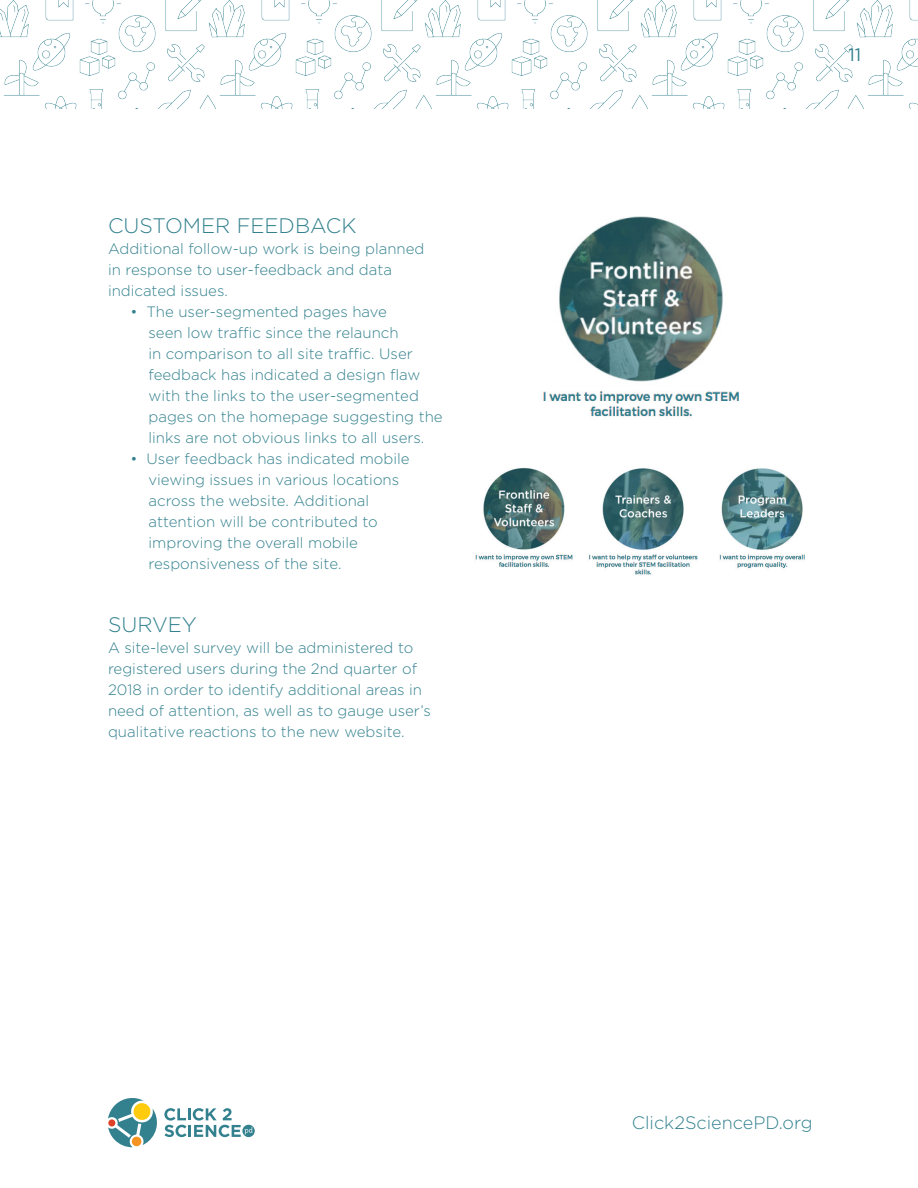
<style>
.page{position:relative;width:918px;height:1188px;background:#fff}
.page>*{position:absolute;margin:0;border:0;box-sizing:border-box;transform-origin:0 0}
.t1{font:300 21px "Gotham";color:#33818e}
.t2{font:300 18px "Gotham";color:#33818e}
.t3{font:18px "Gotham";color:#33818e}
.t4{font:300 15px/21px "Gotham";color:#33818e}
</style>
<div class="page">
<img style="left:0;top:0;width:918px;height:108px">
<svg style="left:108px;top:1098px;width:147px;height:49px"></svg>
<img style="left:543px;top:216px;width:196px;height:202px">
<img style="left:475px;top:468px;width:330px;height:107px">
<p class="t1" style="left:108px;top:212px;width:250px">CUSTOMER FEEDBACK</p>
<p class="t4" style="left:108px;top:238px;width:318px">Additional follow-up work is being planned in response to user-feedback and data indicated issues.</p>
<p class="t4" style="left:130px;top:301px;width:258px">• The user-segmented pages have</p>
<p class="t4" style="left:148px;top:322px;width:252px">seen low traffic since the relaunch</p>
<p class="t4" style="left:148px;top:343px;width:266px">in comparison to all site traffic. User</p>
<p class="t4" style="left:148px;top:364px;width:273px">feedback has indicated a design flaw</p>
<p class="t4" style="left:148px;top:385px;width:272px">with the links to the user-segmented</p>
<p class="t4" style="left:148px;top:406px;width:296px">pages on the homepage suggesting the</p>
<p class="t4" style="left:148px;top:427px;width:277px">links are not obvious links to all users.</p>
<p class="t4" style="left:130px;top:448px;width:281px">• User feedback has indicated mobile</p>
<p class="t4" style="left:148px;top:469px;width:252px">viewing issues in various locations</p>
<p class="t4" style="left:148px;top:490px;width:222px">across the website. Additional</p>
<p class="t4" style="left:148px;top:511px;width:231px">attention will be contributed to</p>
<p class="t4" style="left:148px;top:532px;width:211px">improving the overall mobile</p>
<p class="t4" style="left:148px;top:553px;width:194px">responsiveness of the site.</p>
<p class="t1" style="left:108px;top:611px;width:91px">SURVEY</p>
<p class="t4" style="left:108px;top:637px;width:324px">A site-level survey will be administered to registered users during the 2nd quarter of 2018 in order to identify additional areas in need of attention, as well as to gauge user’s qualitative reactions to the new website.</p>
<p class="t3" style="left:848px;top:43px;width:14px">11</p>
<p class="t2" style="left:632px;top:1111px;width:182px">Click2SciencePD.org</p>
</div>
